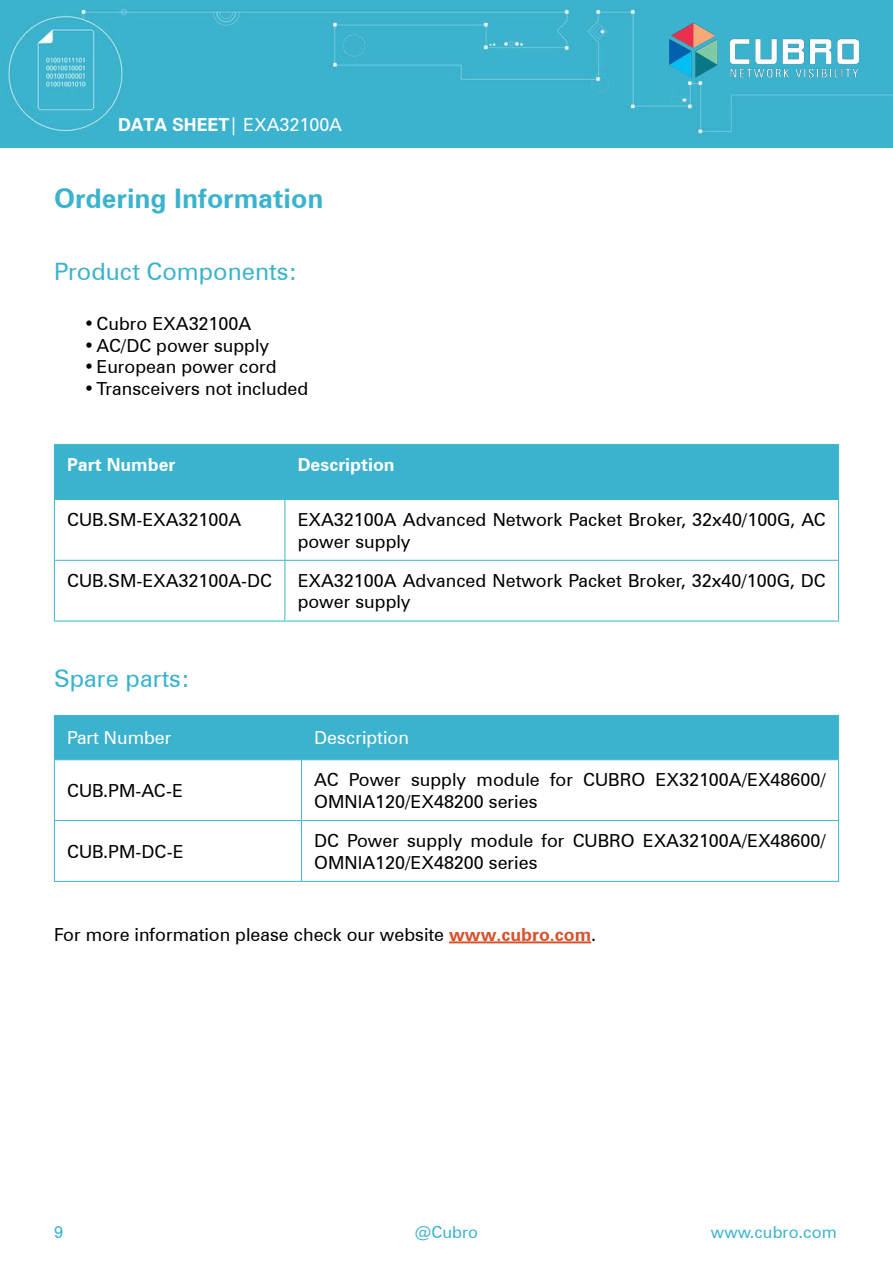
<style>
.page{position:relative;width:893px;height:1263px;background:#fff}
.page>*{position:absolute;margin:0;border:0;box-sizing:border-box;transform-origin:0 0}
.t1{font:700 27px "Zurich BT";color:#3cb3ce}
.t2{font:24px "Zurich BT";color:#3cb3ce}
.t3{font:18px/21.6px "Zurich BT";color:#000}
.t4{font:18px "Zurich BT";color:#fff}
.t5{font:700 18px "Zurich BT";color:#fff}
.t6{font:16.5px "Zurich BT";color:#3cb3ce}
.s1{font-weight:700}
.s2{font-weight:700;color:#d8522c}
</style>
<div class="page">
<img style="left:0;top:0;width:893px;height:147px">
<img style="left:669px;top:17px;width:189px;height:65px">
<hr style="left:449px;top:941px;width:142px;height:2px;background:#d8522c">
<div style="left:55px;top:445px;width:783px;height:54px;background:#3cb3ce"></div>
<svg style="left:55px;top:500px;width:783px;height:121px"></svg>
<hr style="left:54px;top:444px;width:231px;height:1px;background:#3cb3ce">
<hr style="left:54px;top:445px;width:1px;height:54px;background:#3cb3ce">
<hr style="left:54px;top:499px;width:231px;height:1px;background:#3cb3ce">
<hr style="left:54px;top:500px;width:1px;height:60px;background:#3cb3ce">
<hr style="left:54px;top:560px;width:231px;height:1px;background:#3cb3ce">
<hr style="left:54px;top:561px;width:1px;height:60px;background:#3cb3ce">
<hr style="left:54px;top:621px;width:231px;height:1px;background:#3cb3ce">
<hr style="left:285px;top:444px;width:554px;height:1px;background:#3cb3ce">
<hr style="left:285px;top:445px;width:1px;height:54px;background:#3cb3ce">
<hr style="left:838px;top:445px;width:1px;height:54px;background:#3cb3ce">
<hr style="left:285px;top:499px;width:554px;height:1px;background:#3cb3ce">
<hr style="left:285px;top:500px;width:1px;height:60px;background:#3cb3ce">
<hr style="left:838px;top:500px;width:1px;height:60px;background:#3cb3ce">
<hr style="left:285px;top:560px;width:554px;height:1px;background:#3cb3ce">
<hr style="left:285px;top:561px;width:1px;height:60px;background:#3cb3ce">
<hr style="left:838px;top:561px;width:1px;height:60px;background:#3cb3ce">
<hr style="left:285px;top:621px;width:554px;height:1px;background:#3cb3ce">
<div style="left:55px;top:716px;width:783px;height:43px;background:#3cb3ce"></div>
<svg style="left:55px;top:760px;width:783px;height:121px"></svg>
<hr style="left:54px;top:715px;width:248px;height:1px;background:#3cb3ce">
<hr style="left:54px;top:716px;width:1px;height:43px;background:#3cb3ce">
<hr style="left:54px;top:759px;width:248px;height:1px;background:#3cb3ce">
<hr style="left:54px;top:760px;width:1px;height:60px;background:#3cb3ce">
<hr style="left:54px;top:820px;width:248px;height:1px;background:#3cb3ce">
<hr style="left:54px;top:821px;width:1px;height:60px;background:#3cb3ce">
<hr style="left:54px;top:881px;width:248px;height:1px;background:#3cb3ce">
<hr style="left:302px;top:715px;width:537px;height:1px;background:#3cb3ce">
<hr style="left:301px;top:716px;width:1px;height:43px;background:#3cb3ce">
<hr style="left:838px;top:716px;width:1px;height:43px;background:#3cb3ce">
<hr style="left:302px;top:759px;width:537px;height:1px;background:#3cb3ce">
<hr style="left:301px;top:760px;width:1px;height:60px;background:#3cb3ce">
<hr style="left:838px;top:760px;width:1px;height:60px;background:#3cb3ce">
<hr style="left:302px;top:820px;width:537px;height:1px;background:#3cb3ce">
<hr style="left:301px;top:821px;width:1px;height:60px;background:#3cb3ce">
<hr style="left:838px;top:821px;width:1px;height:60px;background:#3cb3ce">
<hr style="left:302px;top:881px;width:537px;height:1px;background:#3cb3ce">
<p class="t4" style="left:118px;top:114px;width:226px"><span class="s1">DATA SHEET</span>| EXA32100A</p>
<h1 class="t1" style="left:54px;top:182px;width:271px">Ordering Information</h1>
<h2 class="t2" style="left:54px;top:256px;width:245px">Product Components:</h2>
<p class="t3" style="left:84px;top:313px;width:169px">•Cubro EXA32100A</p>
<p class="t3" style="left:84px;top:334px;width:187px">•AC/DC power supply</p>
<p class="t3" style="left:84px;top:356px;width:194px">•European power cord</p>
<p class="t3" style="left:84px;top:377px;width:226px">•Transceivers not included</p>
<p class="t5" style="left:67px;top:453px;width:110px">Part Number</p>
<p class="t5" style="left:298px;top:453px;width:99px">Description</p>
<p class="t3" style="left:67px;top:509px;width:176px">CUB.SM-EXA32100A</p>
<p class="t3" style="left:298px;top:509px;width:530px">EXA32100A Advanced Network Packet Broker, 32x40/100G, AC power supply</p>
<p class="t3" style="left:67px;top:569px;width:206px">CUB.SM-EXA32100A-DC</p>
<p class="t3" style="left:298px;top:569px;width:530px">EXA32100A Advanced Network Packet Broker, 32x40/100G, DC power supply</p>
<h2 class="t2" style="left:54px;top:664px;width:137px">Spare parts:</h2>
<p class="t4" style="left:67px;top:727px;width:106px">Part Number</p>
<p class="t4" style="left:314px;top:727px;width:96px">Description</p>
<p class="t3" style="left:67px;top:780px;width:117px">CUB.PM-AC-E</p>
<p class="t3" style="left:314px;top:769px;width:513px">AC Power supply module for CUBRO EX32100A/EX48600/<br>OMNIA120/EX48200 series</p>
<p class="t3" style="left:67px;top:840px;width:118px">CUB.PM-DC-E</p>
<p class="t3" style="left:314px;top:830px;width:513px">DC Power supply module for CUBRO EXA32100A/EX48600/<br>OMNIA120/EX48200 series</p>
<p class="t3" style="left:54px;top:923px;width:544px">For more information please check our website <span class="s2">www.cubro.com</span>.</p>
<p class="t6" style="left:54px;top:1222px;width:11px">9</p>
<p class="t6" style="left:415px;top:1222px;width:65px">@Cubro</p>
<p class="t6" style="left:711px;top:1222px;width:127px">www.cubro.com</p>
</div>
